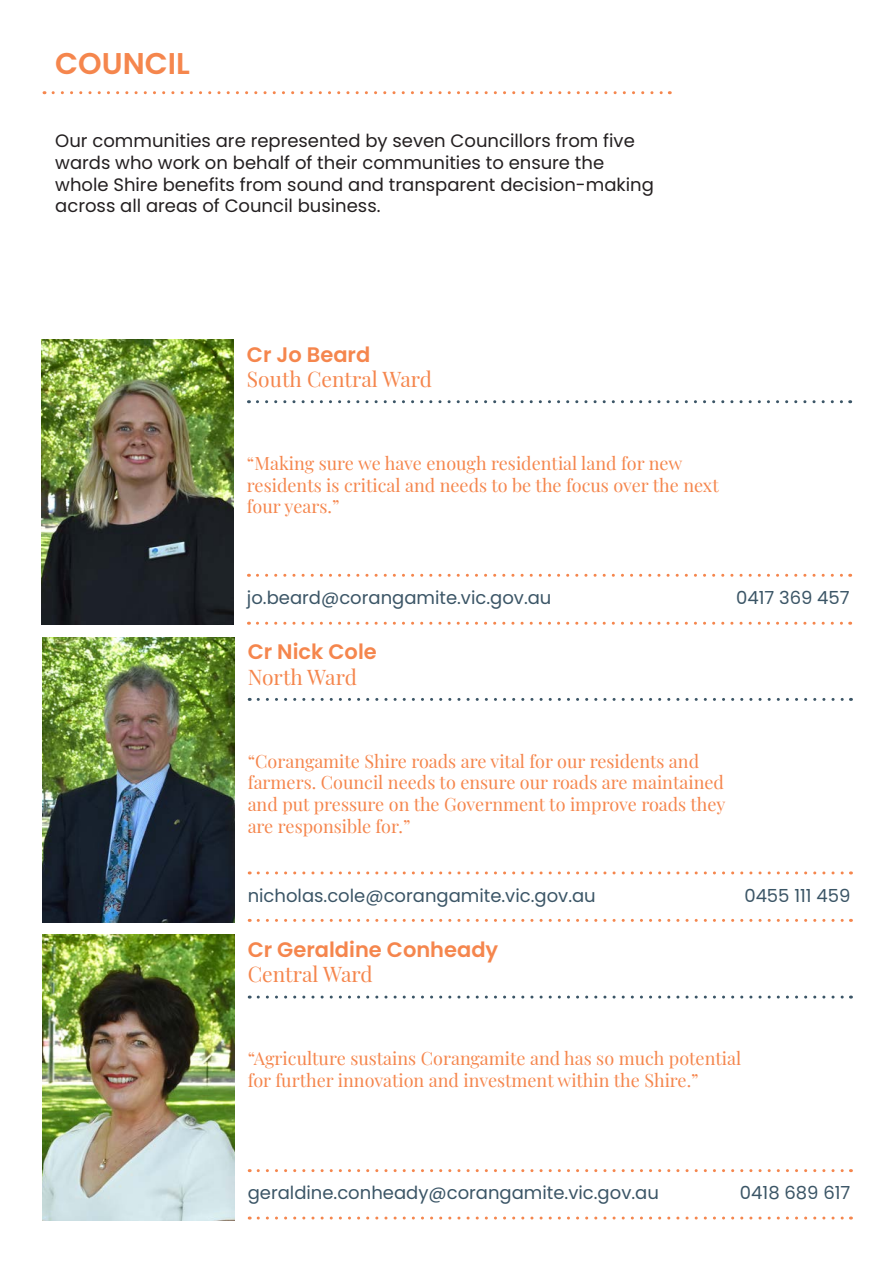
<style>
.page{position:relative;width:893px;height:1263px;background:#fff}
.page>*{position:absolute;margin:0;border:0;box-sizing:border-box;transform-origin:0 0}
.t1{font:600 30px "Poppins";color:#f5864d}
.t2{font:600 21px "Poppins";color:#f5864d}
.t3{font:21px "Playfair Display";color:#f5864d}
.t4{font:18px/21.6px "Playfair Display";color:#f5864d}
.t5{font:18px/21.6px "Poppins";color:#231f20}
.t6{font:18px "Poppins";color:#3b5566}
</style>
<div class="page">
<svg style="left:53px;top:91px;width:617px;height:3px"></svg>
<svg style="left:258px;top:1216px;width:593px;height:3px"></svg>
<svg style="left:258px;top:1169px;width:593px;height:3px"></svg>
<svg style="left:258px;top:995px;width:593px;height:3px"></svg>
<img style="left:43px;top:935px;width:192px;height:285px">
<svg style="left:257px;top:574px;width:594px;height:3px"></svg>
<svg style="left:257px;top:622px;width:594px;height:3px"></svg>
<svg style="left:257px;top:400px;width:594px;height:3px"></svg>
<img style="left:42px;top:340px;width:191px;height:284px">
<svg style="left:258px;top:871px;width:593px;height:3px"></svg>
<svg style="left:258px;top:919px;width:593px;height:3px"></svg>
<svg style="left:258px;top:698px;width:593px;height:3px"></svg>
<img style="left:43px;top:637px;width:191px;height:285px">
<p class="t1" style="left:55px;top:46px;width:136px">COUNCIL</p>
<p class="t5" style="left:55px;top:130px;width:600px">Our communities are represented by seven Councillors from five wards who work on behalf of their communities to ensure the whole Shire benefits from sound and transparent decision-making across all areas of Council business.</p>
<p class="t2" style="left:247px;top:342px;width:125px">Cr Jo Beard</p>
<p class="t3" style="left:247px;top:363px;width:186px">South Central Ward</p>
<p class="t4" style="left:247px;top:451px;width:473px">“Making sure we have enough residential land for new residents is critical and needs to be the focus over the next four years.”</p>
<p class="t6" style="left:247px;top:587px;width:306px">jo.beard@corangamite.vic.gov.au</p>
<p class="t2" style="left:248px;top:640px;width:131px">Cr Nick Cole</p>
<p class="t3" style="left:248px;top:660px;width:111px">North Ward</p>
<p class="t6" style="left:736px;top:587px;width:115px">0417 369 457</p>
<p class="t4" style="left:248px;top:749px;width:479px">“Corangamite Shire roads are vital for our residents and farmers. Council needs to ensure our roads are maintained and put pressure on the Government to improve roads they are responsible for.”</p>
<p class="t6" style="left:248px;top:885px;width:350px">nicholas.cole@corangamite.vic.gov.au</p>
<p class="t2" style="left:248px;top:937px;width:252px">Cr Geraldine Conheady</p>
<p class="t3" style="left:248px;top:958px;width:126px">Central Ward</p>
<p class="t6" style="left:744px;top:885px;width:108px">0455 111 459</p>
<p class="t4" style="left:248px;top:1046px;width:495px">“Agriculture sustains Corangamite and has so much potential for further innovation and investment within the Shire.”</p>
<p class="t6" style="left:248px;top:1182px;width:413px">geraldine.conheady@corangamite.vic.gov.au</p>
<p class="t6" style="left:740px;top:1182px;width:112px">0418 689 617</p>
</div>
